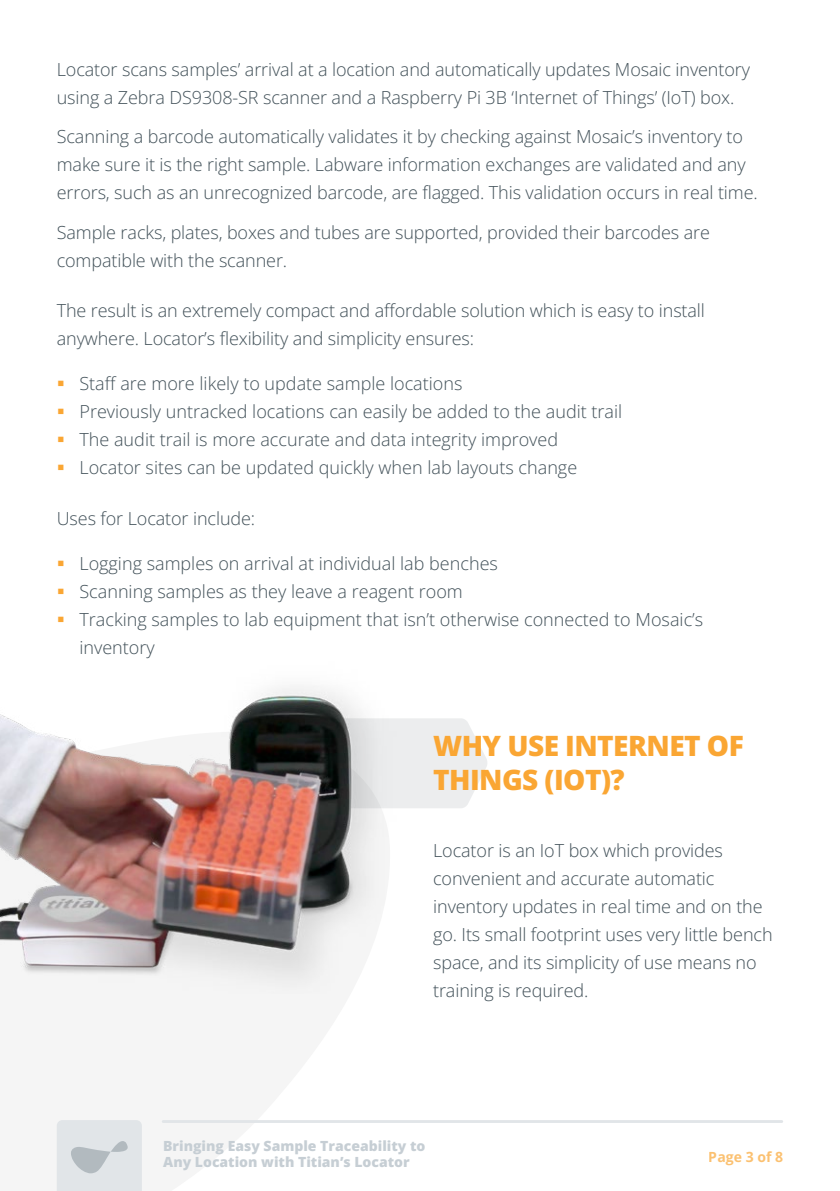
<style>
.page{position:relative;width:840px;height:1191px;background:#fff}
.page>*{position:absolute;margin:0;border:0;box-sizing:border-box;transform-origin:0 0}
.Section_Heading{font:800 28px/33.6px "Open Sans";letter-spacing:-.02em;color:#faa633}
.t1{font:18px/28px "Open Sans";letter-spacing:-.005em;color:#425159}
.t2{font:800 14px/16.8px "Open Sans";color:#c6ced4}
.t3{font:700 14px "Open Sans";color:#faa633}
</style>
<div class="page">
<svg style="left:399px;top:718px;width:88px;height:90px;background:#eeefef"></svg>
<img style="left:0;top:686px;width:399px;height:308px">
<svg style="left:57px;top:1120px;width:85px;height:71px;background:#dadfe2"></svg>
<hr style="left:163px;top:1120px;width:618px;height:3px;background:#e1e5e8">
<p class="t1" style="left:57px;top:55px;width:694px">Locator scans samples’ arrival at a location and automatically updates Mosaic inventory using a Zebra DS9308-SR scanner and a Raspberry Pi 3B ‘Internet of Things’ (IoT) box.</p>
<p class="t1" style="left:57px;top:122px;width:702px">Scanning a barcode automatically validates it by checking against Mosaic’s inventory to make sure it is the right sample. Labware information exchanges are validated and any errors, such as an unrecognized barcode, are flagged. This validation occurs in real time.</p>
<p class="t1" style="left:57px;top:218px;width:654px">Sample racks, plates, boxes and tubes are supported, provided their barcodes are compatible with the scanner.</p>
<p class="t1" style="left:57px;top:296px;width:649px">The result is an extremely compact and affordable solution which is easy to install anywhere. Locator’s flexibility and simplicity ensures:</p>
<p class="t1" style="left:79px;top:369px;width:384px">Staff are more likely to update sample locations</p>
<p class="t1" style="left:79px;top:397px;width:544px">Previously untracked locations can easily be added to the audit trail</p>
<p class="t1" style="left:79px;top:425px;width:480px">The audit trail is more accurate and data integrity improved</p>
<p class="t1" style="left:79px;top:453px;width:499px">Locator sites can be updated quickly when lab layouts change</p>
<p class="t1" style="left:57px;top:504px;width:200px">Uses for Locator include:</p>
<p class="t1" style="left:79px;top:549px;width:420px">Logging samples on arrival at individual lab benches</p>
<p class="t1" style="left:79px;top:577px;width:384px">Scanning samples as they leave a reagent room</p>
<p class="t1" style="left:79px;top:605px;width:625px">Tracking samples to lab equipment that isn’t otherwise connected to Mosaic’s inventory</p>
<p class="Section_Heading" style="left:433px;top:728px;width:312px">WHY USE INTERNET OF<br>THINGS (IOT)?</p>
<p class="t1" style="left:433px;top:836px;width:341px">Locator is an IoT box which provides convenient and accurate automatic inventory updates in real time and on the go. Its small footprint uses very little bench space, and its simplicity of use means no training is required.</p>
<p class="t2" style="left:163px;top:1136px;width:263px">Bringing Easy Sample Traceability to<br>Any Location with Titian’s Locator</p>
<p class="t3" style="left:708px;top:1147px;width:76px">Page 3 of 8</p>
</div>
